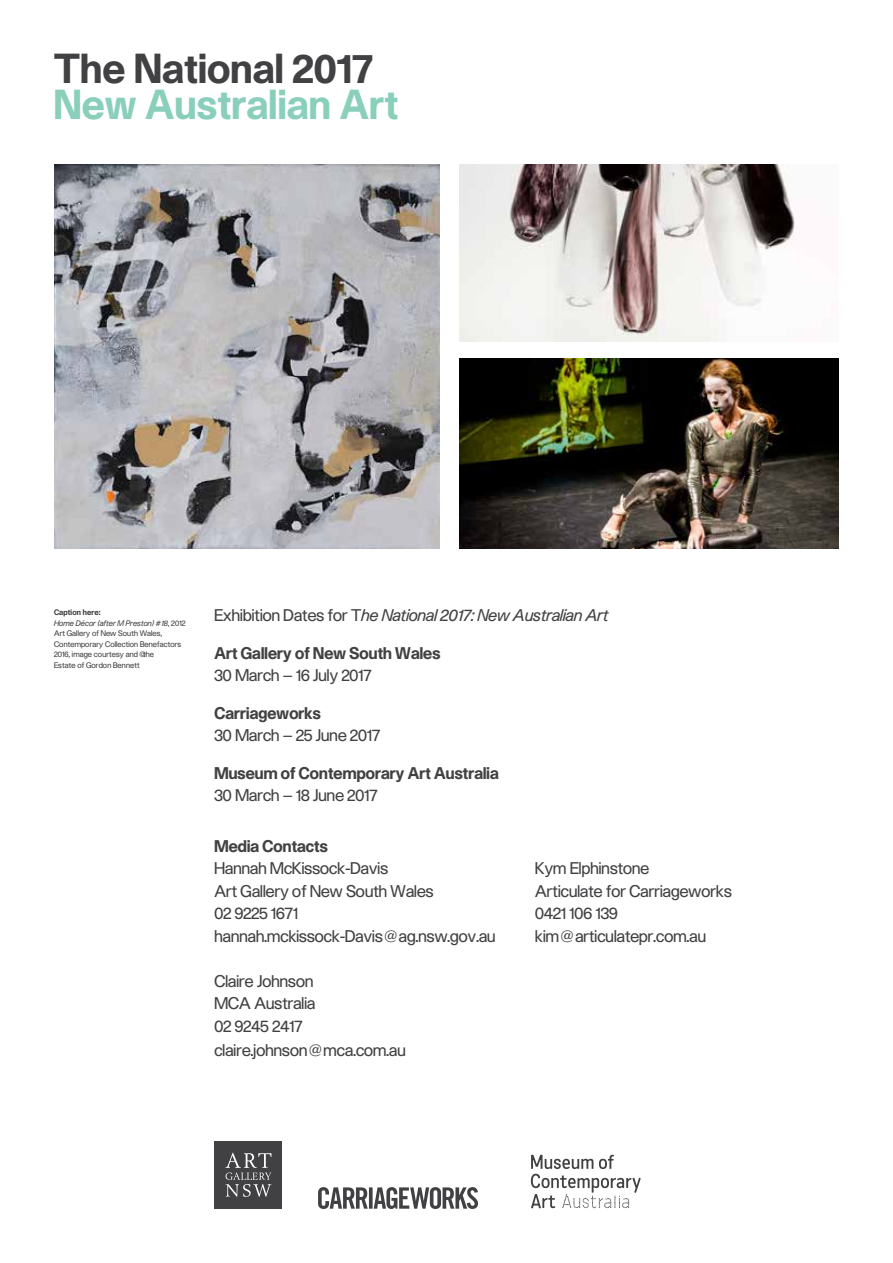
<style>
.page{position:relative;width:893px;height:1263px;background:#fff}
.page>*{position:absolute;margin:0;border:0;box-sizing:border-box;transform-origin:0 0}
.t1{font:700 39px "Haas Unica";letter-spacing:.02em;color:#89cfba}
.t2{font:700 39px "Haas Unica";letter-spacing:.02em;color:#414042}
.t3{font:15.75px/22.5px "Haas Unica";letter-spacing:.01em;color:#414042}
.t4{font:700 15.75px "Haas Unica";letter-spacing:.01em;color:#414042}
.t5{font:italic 15.75px "Haas Unica";letter-spacing:.01em;color:#414042}
.t6{font:7.5px/10.5px "Haas Unica";letter-spacing:.02em;color:#414042}
.s1{font-weight:700}
.s2{font-style:italic}
.s3{font-family:"Swiss 721 BT"}
.s4{font-style:normal}
.s5{font-family:"Univers LT Std"}
</style>
<div class="page">
<img style="left:54px;top:164px;width:385px;height:385px">
<img style="left:459px;top:164px;width:337px;height:178px">
<img style="left:459px;top:359px;width:380px;height:190px">
<div style="left:214px;top:1141px;width:68px;height:68px;background:#414042"></div>
<svg style="left:225px;top:1153px;width:46px;height:44px"></svg>
<svg style="left:318px;top:1187px;width:160px;height:22px"></svg>
<svg style="left:531px;top:1155px;width:110px;height:53px"></svg>
<h1 class="t2" style="left:54px;top:46px;width:320px">The National 2017</h1>
<h1 class="t1" style="left:54px;top:82px;width:345px">New Australian Art</h1>
<p class="t6" style="left:54px;top:607px;width:133px"><span class="s1">Caption here:<br></span><span class="s2">Home Décor (after M Preston)</span> <span class="s3">#</span><span class="s2">18</span>, 2012<br>Art Gallery of New South Wales,<br>Contemporary Collection Benefactors<br>2016, image courtesy and © the<br>Estate of Gordon Bennett</p>
<p class="t5" style="left:214px;top:606px;width:395px"><span class="s4">Exhibition Dates for T</span>he National 2017: New Australian Art</p>
<p class="t4" style="left:214px;top:644px;width:228px">Art Gallery of New South Wales</p>
<p class="t3" style="left:214px;top:664px;width:159px">30 March – 16 July 2017</p>
<p class="t4" style="left:214px;top:704px;width:108px">Carriageworks</p>
<p class="t3" style="left:214px;top:724px;width:167px">30 March – 25 June 2017</p>
<p class="t4" style="left:214px;top:764px;width:286px">Museum of Contemporary Art Australia</p>
<p class="t3" style="left:214px;top:784px;width:165px">30 March – 18 June 2017</p>
<p class="t4" style="left:214px;top:836px;width:115px">Media Contacts</p>
<p class="t3" style="left:214px;top:857px;width:283px">Hannah McKissock-Davis<br>Art Gallery of New South Wales<br>02 9225 1671 hannah.mckissock-Davis<span class="s5">@</span>ag.nsw.gov.au</p>
<p class="t3" style="left:214px;top:970px;width:102px">Claire Johnson<br>MCA Australia<br>02 9245 2417</p>
<p class="t3" style="left:214px;top:1039px;width:193px">claire.johnson<span class="s5">@</span>mca.com.au</p>
<p class="t3" style="left:535px;top:857px;width:198px">Kym Elphinstone<br>Articulate for Carriageworks<br>0421 106 139 kim<span class="s5">@</span>articulatepr.com.au</p>
</div>
